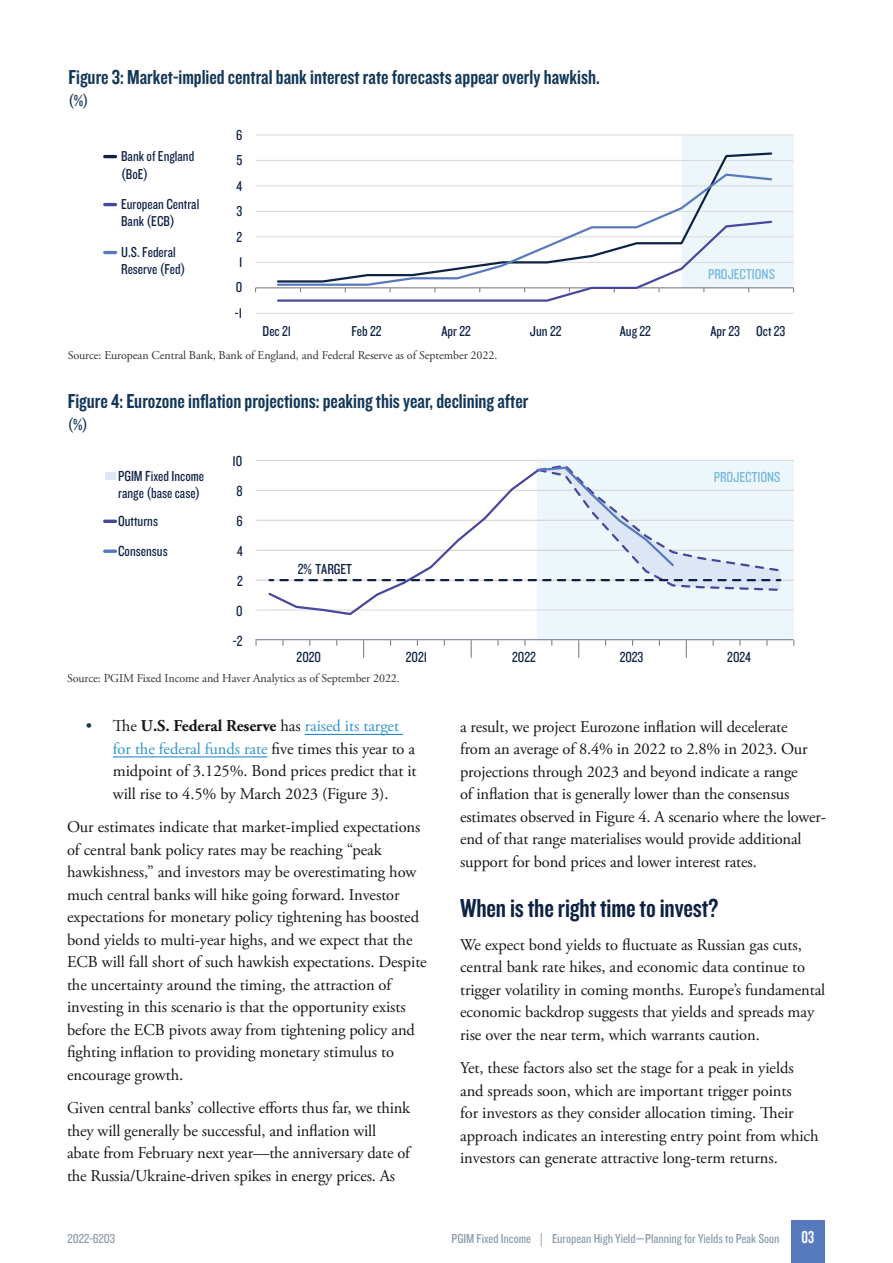
<style>
.page{position:relative;width:893px;height:1263px;background:#fff}
.page>*{position:absolute;margin:0;border:0;box-sizing:border-box;transform-origin:0 0}
.t1{font:27px "Knockout 49 Liteweight";letter-spacing:-.005em;color:#0d2245}
.t2{font:21px "Knockout HTF49 Liteweight";color:#133758}
.t3{font:16.5px/22.5px "Adobe Garamond Pro";letter-spacing:-.005em;color:#171616}
.t4{font:16.5px "Knockout HTF29 Junior Liteweight";color:#133758}
.t5{font:15.15px/29.8px "Knockout HTF29 Junior Liteweight";color:#0d2245}
.t6{font:15.15px "Knockout HTF29 Junior Liteweight";color:#74b8df}
.t7{font:14.85px/17.2px "Knockout HTF29 Junior Liteweight";color:#0d2245}
.t8{font:14.85px "Knockout HTF29 Junior Liteweight";color:#74b8df}
.t9{font:13.5px "Knockout HTF29 Junior Liteweight";color:#8b9bab}
.t10{font:12px "Adobe Garamond Pro";letter-spacing:-.005em;color:#313232}
.s1{color:#133758}
.s2{font-weight:700}
.s3{color:#3094cf}
.s4{font-family:"Adobe Garamond Pro"}
.s5{font-family:"Knockout 48 Featherweight";font-size:18px;color:#fff}
</style>
<div class="page">
<div style="left:791px;top:1221px;width:34px;height:42px;background:#567abd"></div>
<hr style="left:305px;top:734px;width:98px;height:1px;background:#147bc0">
<hr style="left:113px;top:757px;width:154px;height:1px;background:#147bc0">
<div style="left:682px;top:135px;width:111px;height:153px;background:#edf7fb"></div>
<hr style="left:256px;top:135px;width:537px;height:1px;background:#d8d9da">
<hr style="left:256px;top:160px;width:537px;height:1px;background:#d8d9da">
<hr style="left:256px;top:186px;width:537px;height:1px;background:#d8d9da">
<hr style="left:256px;top:211px;width:537px;height:1px;background:#d8d9da">
<hr style="left:256px;top:236px;width:537px;height:1px;background:#d8d9da">
<hr style="left:256px;top:262px;width:537px;height:1px;background:#d8d9da">
<hr style="left:256px;top:313px;width:537px;height:1px;background:#d8d9da">
<hr style="left:256px;top:287px;width:537px;height:1px;background:#7f807f">
<svg style="left:276px;top:287px;width:497px;height:15px"></svg>
<svg style="left:276px;top:172px;width:497px;height:115px"></svg>
<svg style="left:105px;top:155px;width:11px;height:3px"></svg>
<svg style="left:105px;top:203px;width:11px;height:3px"></svg>
<svg style="left:105px;top:251px;width:11px;height:3px"></svg>
<div style="left:709px;top:269px;width:65px;height:11px;background:#edf7fb"></div>
<div style="left:105px;top:472px;width:11px;height:8px;background:#dce6f4"></div>
<svg style="left:105px;top:520px;width:11px;height:3px"></svg>
<svg style="left:105px;top:549px;width:11px;height:4px"></svg>
<div style="left:537px;top:461px;width:257px;height:179px;background:#edf7fb"></div>
<hr style="left:256px;top:460px;width:538px;height:1px;background:#dad9d8">
<hr style="left:256px;top:490px;width:538px;height:1px;background:#dad9d8">
<hr style="left:256px;top:520px;width:538px;height:1px;background:#dad9d8">
<hr style="left:256px;top:550px;width:538px;height:1px;background:#dad9d8">
<hr style="left:256px;top:580px;width:538px;height:1px;background:#dad9d8">
<hr style="left:256px;top:640px;width:538px;height:1px;background:#dad9d8">
<hr style="left:256px;top:610px;width:538px;height:1px;background:#dad9d8">
<svg style="left:255px;top:640px;width:2px;height:6px"></svg>
<svg style="left:282px;top:640px;width:2px;height:6px"></svg>
<svg style="left:363px;top:640px;width:1px;height:18px"></svg>
<svg style="left:471px;top:640px;width:1px;height:18px"></svg>
<svg style="left:497px;top:640px;width:2px;height:6px"></svg>
<svg style="left:578px;top:640px;width:1px;height:18px"></svg>
<svg style="left:686px;top:640px;width:1px;height:18px"></svg>
<svg style="left:739px;top:640px;width:2px;height:6px"></svg>
<hr style="left:255px;top:639px;width:538px;height:1px;background:#8087a2">
<svg style="left:267px;top:463px;width:516px;height:154px"></svg>
<p class="t2" style="left:68px;top:66px;width:533px">Figure 3: Market-implied central bank interest rate forecasts appear overly hawkish.</p>
<p class="t4" style="left:68px;top:93px;width:21px">(%)</p>
<p class="t7" style="left:121px;top:148px;width:75px">Bank of England (BoE)</p>
<p class="t7" style="left:121px;top:196px;width:80px">European Central<br>Bank (ECB)</p>
<p class="t7" style="left:121px;top:244px;width:66px">U.S. Federal<br>Reserve (Fed)</p>
<p class="t7" style="left:236px;top:126px;width:8px">6</p>
<p class="t7" style="left:236px;top:152px;width:7px">5</p>
<p class="t7" style="left:237px;top:177px;width:7px">4</p>
<p class="t7" style="left:236px;top:203px;width:7px">3</p>
<p class="t7" style="left:237px;top:228px;width:7px">2</p>
<p class="t7" style="left:239px;top:254px;width:5px">1</p>
<p class="t7" style="left:236px;top:279px;width:8px">0</p>
<p class="t7" style="left:235px;top:305px;width:9px">-1</p>
<p class="t8" style="left:708px;top:267px;width:68px">PROJECTIONS</p>
<p class="t7" style="left:263px;top:323px;width:30px">Dec 21</p>
<p class="t7" style="left:351px;top:323px;width:32px">Feb 22</p>
<p class="t7" style="left:441px;top:323px;width:31px">Apr 22</p>
<p class="t7" style="left:530px;top:323px;width:33px">Jun 22</p>
<p class="t7" style="left:620px;top:323px;width:33px">Aug 22</p>
<p class="t7" style="left:710px;top:323px;width:31px">Apr 23</p>
<p class="t7" style="left:756px;top:323px;width:31px">Oct 23</p>
<p class="t10" style="left:68px;top:348px;width:431px">Source: European Central Bank, Bank of England, and Federal Reserve as of September 2022.</p>
<p class="t2" style="left:68px;top:390px;width:462px">Figure 4: Eurozone inflation projections: peaking this year, declining after</p>
<p class="t4" style="left:68px;top:417px;width:21px">(%)</p>
<p class="t5" style="left:118px;top:461px;width:88px">PGIM Fixed Income</p>
<p class="t5" style="left:118px;top:506px;width:51px">Outturns<br>Consensus</p>
<p class="t5" style="left:118px;top:478px;width:84px">range (base case)</p>
<p class="t5" style="left:233px;top:446px;width:11px">10</p>
<p class="t5" style="left:237px;top:476px;width:8px">8</p>
<p class="t5" style="left:237px;top:506px;width:8px">6</p>
<p class="t5" style="left:237px;top:536px;width:7px">4</p>
<p class="t5" style="left:237px;top:566px;width:7px">2</p>
<p class="t5" style="left:236px;top:596px;width:8px">0</p>
<p class="t5" style="left:233px;top:626px;width:11px">-2</p>
<p class="t5" style="left:298px;top:555px;width:56px">2% TARGET</p>
<p class="t6" style="left:714px;top:469px;width:68px">PROJECTIONS</p>
<p class="t5" style="left:297px;top:643px;width:26px">2020</p>
<p class="t5" style="left:406px;top:643px;width:23px">2021</p>
<p class="t5" style="left:512px;top:643px;width:25px">2022</p>
<p class="t5" style="left:620px;top:643px;width:25px">2023</p>
<p class="t5" style="left:727px;top:643px;width:25px">2024</p>
<p class="t10" style="left:67px;top:671px;width:334px">Source: PGIM Fixed Income and Haver Analytics as of September 2022.</p>
<p class="t3" style="left:113px;top:715px;width:305px;text-indent:-27px"><span class="s1">•</span> The <span class="s2">U.S. Federal Reserve</span> has <span class="s3">raised its target for the federal funds rate</span> five times this year to a midpoint of 3.125%. Bond prices predict that it will rise to 4.5% by March 2023 (Figure 3).</p>
<p class="t3" style="left:67px;top:816px;width:361px">Our estimates indicate that market-implied expectations of central bank policy rates may be reaching “peak hawkishness,” and investors may be overestimating how much central banks will hike going forward. Investor expectations for monetary policy tightening has boosted bond yields to multi-year highs, and we expect that the ECB will fall short of such hawkish expectations. Despite the uncertainty around the timing, the attraction of investing in this scenario is that the opportunity exists before the ECB pivots away from tightening policy and fighting inflation to providing monetary stimulus to encourage growth.</p>
<p class="t3" style="left:67px;top:1097px;width:345px">Given central banks’ collective efforts thus far, we think they will generally be successful, and inflation will abate from February next year—the anniversary date of the Russia/Ukraine-driven spikes in energy prices. As</p>
<p class="t9" style="left:68px;top:1232px;width:49px">2022-6203</p>
<p class="t3" style="left:460px;top:716px;width:368px">a result, we project Eurozone inflation will decelerate<br>from an average of 8.4% in 2022 to 2.8% in 2023. Our projections through 2023 and beyond indicate a range<br>of inflation that is generally lower than the consensus estimates observed in Figure 4. A scenario where the lower&shy;end of that range materialises would provide additional support for bond prices and lower interest rates.</p>
<h1 class="t1" style="left:460px;top:890px;width:260px">When is the right time to invest?</h1>
<p class="t3" style="left:460px;top:934px;width:367px">We expect bond yields to fluctuate as Russian gas cuts, central bank rate hikes, and economic data continue to trigger volatility in coming months. Europe’s fundamental economic backdrop suggests that yields and spreads may rise over the near term, which warrants caution.</p>
<p class="t3" style="left:460px;top:1057px;width:360px">Yet, these factors also set the stage for a peak in yields and spreads soon, which are important trigger points<br>for investors as they consider allocation timing. Their approach indicates an interesting entry point from which investors can generate attractive long-term returns.</p>
<p class="t9" style="left:452px;top:1232px;width:364px">PGIM Fixed Income <span class="s4">|</span> European High Yield—Planning for Yields to Peak Soon <span class="s5">03</span></p>
</div>
